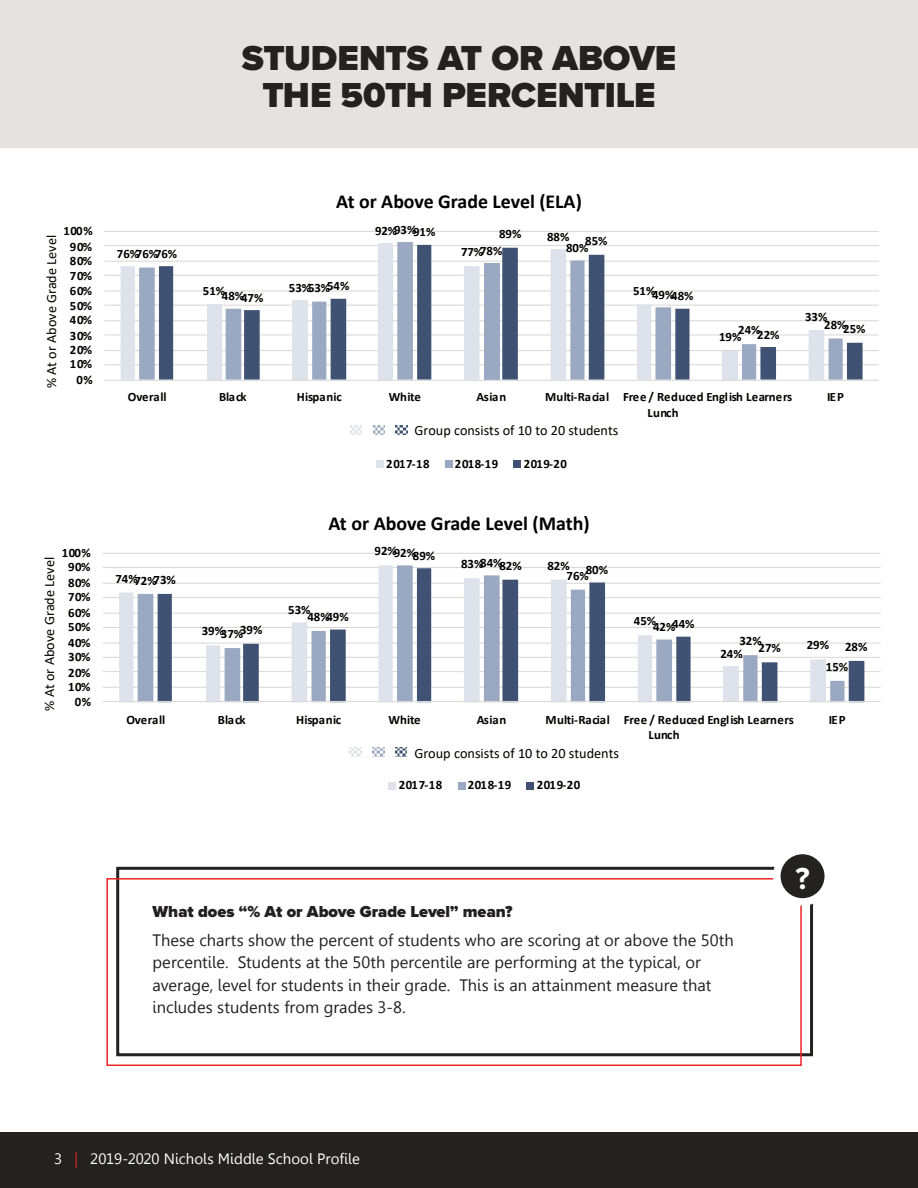
<style>
.page{position:relative;width:918px;height:1188px;background:#fff}
.page>*{position:absolute;margin:0;border:0;box-sizing:border-box;transform-origin:0 0}
.t1{font:900 36px "Proxima Nova";letter-spacing:-.01em;color:#232221}
.t2{font:700 31.5px "Proxima Nova";color:#fff}
.t3{font:700 19.95px "Calibri";color:#000}
.t4{font:700 19.8px "Calibri";color:#000}
.t5{font:16.5px/22.5px "Leelawadee";color:#231f20}
.t6{font:900 16.5px "Proxima Nova";color:#231f20}
.t7{font:15px "Leelawadee";letter-spacing:.005em;color:#fff}
.t8{font:14.25px "Calibri";color:#000}
.t9{font:700 12.9px/15.6px "Calibri";color:#000}
.t10{font:700 12.9px "Calibri";letter-spacing:.02em;color:#000}
.t11{font:700 12.75px/15.6px "Calibri";color:#000}
.t12{font:700 12.75px "Calibri";letter-spacing:.02em;color:#000}
.s1{color:#ed2325}
</style>
<div class="page">
<div style="left:116px;top:867px;width:697px;height:189px;border:3px solid #232221"></div>
<div style="left:106px;top:878px;width:696px;height:188px;border:2px solid #ed2325"></div>
<div style="left:777px;top:850px;width:51px;height:52px;background:#232221;border-radius:50%"></div>
<div style="left:773px;top:847px;width:59px;height:59px;border:8px solid #fff;border-radius:50%"></div>
<div style="left:0;top:1132px;width:918px;height:56px;background:#232221"></div>
<div style="left:0;top:0;width:918px;height:148px;background:#e4e3e2"></div>
<hr style="left:104px;top:364px;width:775px;height:1px;background:#d9d9d9">
<hr style="left:104px;top:350px;width:775px;height:1px;background:#d9d9d9">
<hr style="left:104px;top:334px;width:775px;height:1px;background:#d9d9d9">
<hr style="left:104px;top:320px;width:775px;height:1px;background:#d9d9d9">
<hr style="left:104px;top:305px;width:775px;height:1px;background:#d9d9d9">
<hr style="left:104px;top:290px;width:775px;height:2px;background:#d9d9d9">
<hr style="left:104px;top:275px;width:775px;height:1px;background:#d9d9d9">
<hr style="left:104px;top:261px;width:775px;height:1px;background:#d9d9d9">
<hr style="left:104px;top:245px;width:775px;height:1px;background:#d9d9d9">
<hr style="left:104px;top:231px;width:775px;height:1px;background:#d9d9d9">
<hr style="left:104px;top:380px;width:775px;height:1px;background:#d9d9d9">
<hr style="left:103px;top:687px;width:778px;height:1px;background:#d9d9d9">
<hr style="left:103px;top:671px;width:778px;height:1px;background:#d9d9d9">
<hr style="left:103px;top:657px;width:778px;height:1px;background:#d9d9d9">
<hr style="left:103px;top:643px;width:778px;height:1px;background:#d9d9d9">
<hr style="left:103px;top:627px;width:778px;height:1px;background:#d9d9d9">
<hr style="left:103px;top:613px;width:778px;height:1px;background:#d9d9d9">
<hr style="left:103px;top:597px;width:778px;height:1px;background:#d9d9d9">
<hr style="left:103px;top:583px;width:778px;height:1px;background:#d9d9d9">
<hr style="left:103px;top:567px;width:778px;height:1px;background:#d9d9d9">
<hr style="left:103px;top:553px;width:778px;height:1px;background:#d9d9d9">
<hr style="left:103px;top:701px;width:778px;height:1px;background:#d9d9d9">
<svg style="left:104px;top:231px;width:772px;height:237px"></svg>
<svg style="left:102px;top:565px;width:774px;height:225px"></svg>
<p class="t1" style="left:242px;top:31px;width:436px">STUDENTS AT OR ABOVE</p>
<p class="t1" style="left:262px;top:68px;width:395px">THE 50TH PERCENTILE</p>
<p class="t8" style="left:42px;top:388px;width:155px;rotate:-90deg">% At or Above Grade Level</p>
<p class="t11" style="left:63px;top:223px;width:31px">100%</p>
<p class="t11" style="left:70px;top:238px;width:24px">90%</p>
<p class="t11" style="left:70px;top:253px;width:24px">80%</p>
<p class="t11" style="left:70px;top:268px;width:24px">70%</p>
<p class="t11" style="left:70px;top:282px;width:24px">60%</p>
<p class="t11" style="left:70px;top:298px;width:24px">50%</p>
<p class="t11" style="left:70px;top:312px;width:24px">40%</p>
<p class="t11" style="left:70px;top:328px;width:24px">30%</p>
<p class="t11" style="left:70px;top:342px;width:24px">20%</p>
<p class="t11" style="left:70px;top:356px;width:24px">10%</p>
<p class="t11" style="left:76px;top:372px;width:18px">0%</p>
<p class="t8" style="left:40px;top:711px;width:155px;rotate:-90deg">% At or Above Grade Level</p>
<p class="t9" style="left:62px;top:545px;width:31px">100%</p>
<p class="t9" style="left:68px;top:559px;width:24px">90%</p>
<p class="t9" style="left:68px;top:575px;width:24px">80%</p>
<p class="t9" style="left:68px;top:589px;width:24px">70%</p>
<p class="t9" style="left:68px;top:604px;width:24px">60%</p>
<p class="t9" style="left:68px;top:619px;width:24px">50%</p>
<p class="t9" style="left:68px;top:634px;width:24px">40%</p>
<p class="t9" style="left:68px;top:649px;width:24px">30%</p>
<p class="t9" style="left:68px;top:664px;width:24px">20%</p>
<p class="t9" style="left:68px;top:679px;width:24px">10%</p>
<p class="t9" style="left:75px;top:694px;width:18px">0%</p>
<p class="t4" style="left:336px;top:187px;width:247px">At or Above Grade Level (ELA)</p>
<p class="t11" style="left:117px;top:245px;width:24px">76%</p>
<p class="t11" style="left:155px;top:245px;width:24px">76%</p>
<p class="t11" style="left:136px;top:245px;width:24px">76%</p>
<p class="t11" style="left:394px;top:221px;width:24px">93%</p>
<p class="t11" style="left:375px;top:223px;width:24px">92%</p>
<p class="t11" style="left:413px;top:224px;width:24px">91%</p>
<p class="t11" style="left:499px;top:226px;width:24px">89%</p>
<p class="t11" style="left:547px;top:228px;width:24px">88%</p>
<p class="t11" style="left:585px;top:233px;width:24px">85%</p>
<p class="t11" style="left:480px;top:243px;width:24px">78%</p>
<p class="t11" style="left:566px;top:240px;width:24px">80%</p>
<p class="t11" style="left:461px;top:244px;width:24px">77%</p>
<p class="t11" style="left:327px;top:278px;width:24px">54%</p>
<p class="t11" style="left:203px;top:282px;width:24px">51%</p>
<p class="t11" style="left:289px;top:279px;width:24px">53%</p>
<p class="t11" style="left:308px;top:279px;width:24px">53%</p>
<p class="t11" style="left:222px;top:288px;width:24px">48%</p>
<p class="t11" style="left:241px;top:289px;width:24px">47%</p>
<p class="t11" style="left:633px;top:282px;width:24px">51%</p>
<p class="t11" style="left:652px;top:287px;width:24px">49%</p>
<p class="t11" style="left:671px;top:288px;width:24px">48%</p>
<p class="t11" style="left:738px;top:322px;width:24px">24%</p>
<p class="t11" style="left:757px;top:326px;width:24px">22%</p>
<p class="t11" style="left:719px;top:329px;width:24px">19%</p>
<p class="t11" style="left:805px;top:309px;width:24px">33%</p>
<p class="t11" style="left:824px;top:316px;width:24px">28%</p>
<p class="t11" style="left:843px;top:321px;width:24px">25%</p>
<p class="t11" style="left:128px;top:389px;width:40px">Overall</p>
<p class="t11" style="left:219px;top:389px;width:29px">Black</p>
<p class="t12" style="left:297px;top:388px;width:47px">Hispanic</p>
<p class="t11" style="left:389px;top:389px;width:33px">White</p>
<p class="t11" style="left:477px;top:389px;width:31px">Asian</p>
<p class="t11" style="left:648px;top:389px;width:146px;text-indent:-102px">Multi-Racial Free / Reduced English Learners<br>Lunch</p>
<p class="t11" style="left:827px;top:389px;width:18px">IEP</p>
<p class="t8" style="left:415px;top:420px;width:205px">Group consists of 10 to 20 students</p>
<p class="t11" style="left:386px;top:455px;width:45px">2017-18</p>
<p class="t11" style="left:455px;top:455px;width:45px">2018-19</p>
<p class="t11" style="left:524px;top:455px;width:45px">2019-20</p>
<p class="t3" style="left:329px;top:509px;width:263px">At or Above Grade Level (Math)</p>
<p class="t9" style="left:115px;top:570px;width:24px">74%</p>
<p class="t9" style="left:154px;top:572px;width:24px">73%</p>
<p class="t9" style="left:134px;top:573px;width:24px">72%</p>
<p class="t9" style="left:375px;top:543px;width:24px">92%</p>
<p class="t9" style="left:394px;top:545px;width:24px">92%</p>
<p class="t9" style="left:413px;top:547px;width:24px">89%</p>
<p class="t9" style="left:480px;top:555px;width:24px">84%</p>
<p class="t9" style="left:461px;top:556px;width:24px">83%</p>
<p class="t9" style="left:547px;top:557px;width:24px">82%</p>
<p class="t9" style="left:499px;top:557px;width:24px">82%</p>
<p class="t9" style="left:586px;top:562px;width:24px">80%</p>
<p class="t9" style="left:567px;top:567px;width:24px">76%</p>
<p class="t9" style="left:240px;top:622px;width:24px">39%</p>
<p class="t9" style="left:202px;top:623px;width:24px">39%</p>
<p class="t9" style="left:221px;top:626px;width:24px">37%</p>
<p class="t9" style="left:288px;top:602px;width:24px">53%</p>
<p class="t9" style="left:307px;top:609px;width:24px">48%</p>
<p class="t9" style="left:326px;top:609px;width:24px">49%</p>
<p class="t9" style="left:634px;top:613px;width:24px">45%</p>
<p class="t9" style="left:672px;top:616px;width:24px">44%</p>
<p class="t9" style="left:653px;top:619px;width:24px">42%</p>
<p class="t9" style="left:739px;top:633px;width:24px">32%</p>
<p class="t9" style="left:807px;top:637px;width:24px">29%</p>
<p class="t9" style="left:759px;top:640px;width:24px">27%</p>
<p class="t9" style="left:845px;top:639px;width:24px">28%</p>
<p class="t9" style="left:720px;top:646px;width:24px">24%</p>
<p class="t9" style="left:826px;top:659px;width:24px">15%</p>
<p class="t9" style="left:126px;top:711px;width:40px">Overall</p>
<p class="t9" style="left:218px;top:711px;width:29px">Black</p>
<p class="t10" style="left:296px;top:710px;width:47px">Hispanic</p>
<p class="t9" style="left:389px;top:711px;width:34px">White</p>
<p class="t9" style="left:477px;top:711px;width:31px">Asian</p>
<p class="t9" style="left:648px;top:711px;width:147px;text-indent:-103px">Multi-Racial Free / Reduced English Learners<br>Lunch</p>
<p class="t9" style="left:829px;top:711px;width:18px">IEP</p>
<p class="t8" style="left:414px;top:743px;width:206px">Group consists of 10 to 20 students</p>
<p class="t9" style="left:399px;top:777px;width:45px">2017-18</p>
<p class="t9" style="left:468px;top:777px;width:45px">2018-19</p>
<p class="t9" style="left:537px;top:777px;width:45px">2019-20</p>
<p class="t6" style="left:153px;top:899px;width:362px">What does “% At or Above Grade Level” mean?</p>
<p class="t5" style="left:153px;top:929px;width:583px">These charts show the percent of students who are scoring at or above the 50th percentile. Students at the 50th percentile are performing at the typical, or average, level for students in their grade. This is an attainment measure that includes students from grades 3-8.</p>
<p class="t2" style="left:795px;top:855px;width:16px">?</p>
<p class="t7" style="left:54px;top:1150px;width:308px">3 <span class="s1">|</span> 2019-2020 Nichols Middle School Profile</p>
</div>
